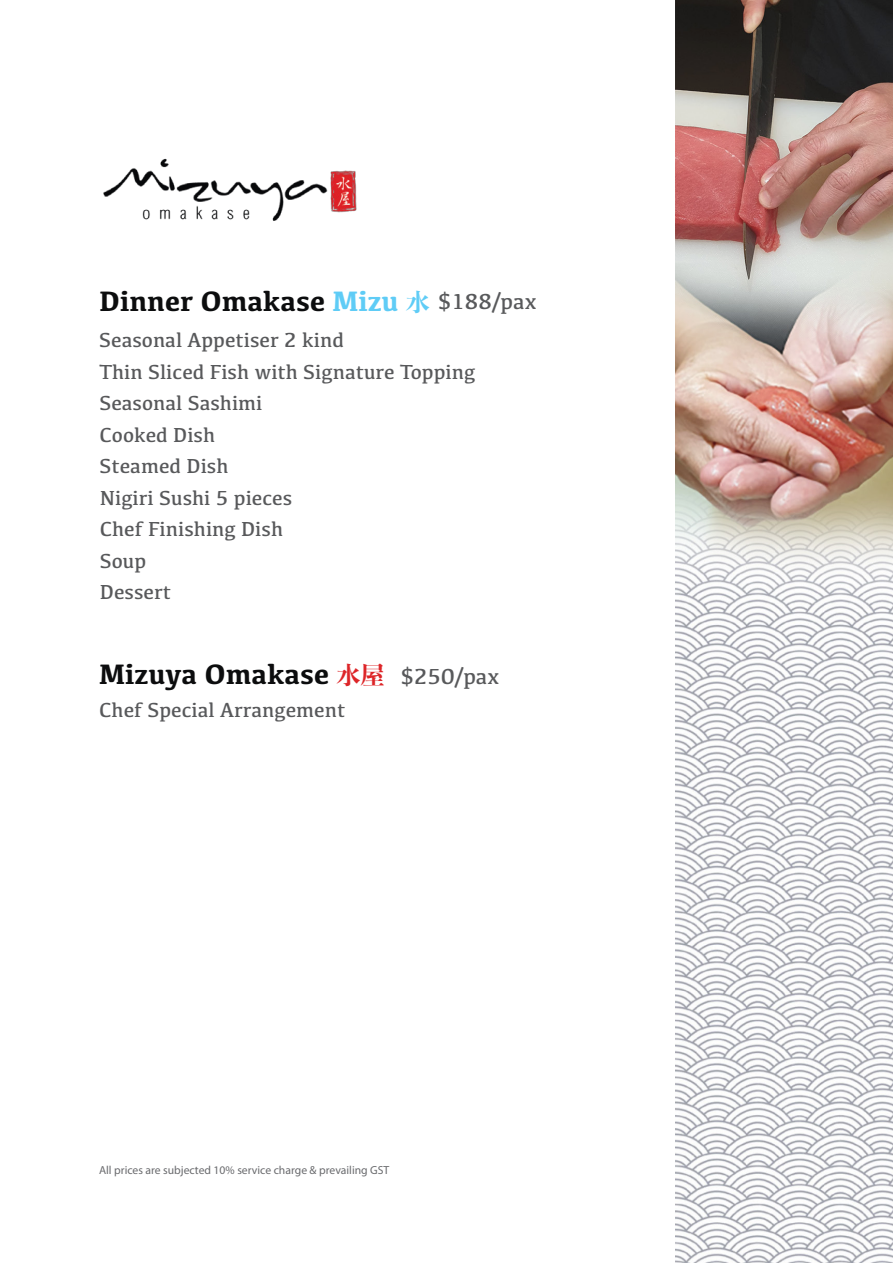
<style>
.page{position:relative;width:893px;height:1263px;background:#fff}
.page>*{position:absolute;margin:0;border:0;box-sizing:border-box;transform-origin:0 0}
.t1{font:700 29.1px "Kefa";color:#0c0d0e}
.t2{font:21px/31.5px "Kefa";color:#58595b}
.t3{font:11.7px "Myriad Pro";color:#696a6d}
.s1{color:#5fccf6}
.s2{font-family:"Toppan Bunkyu Midashi Mincho Std N";font-weight:800;font-size:24px;color:#5fccf6}
.s3{font-weight:400;font-size:22.5px;color:#58595b}
.s4{font-family:"Toppan Bunkyu Midashi Mincho Std N";font-weight:800;font-size:24px;color:#dd2528}
</style>
<div class="page">
<img style="left:675px;top:0;width:218px;height:1263px">
<img style="left:103px;top:158px;width:254px;height:63px">
<h1 class="t1" style="left:99px;top:281px;width:439px">Dinner Omakase <span class="s1">Mizu</span> <span class="s2">水</span> <span class="s3">$188/pax</span></h1>
<p class="t2" style="left:99px;top:324px;width:378px">Seasonal Appetiser 2 kind<br>Thin Sliced Fish with Signature Topping<br>Seasonal Sashimi<br>Cooked Dish<br>Steamed Dish<br>Nigiri Sushi 5 pieces<br>Chef Finishing Dish<br>Soup<br>Dessert</p>
<h1 class="t1" style="left:99px;top:655px;width:402px">Mizuya Omakase <span class="s4">水屋</span> <span class="s3">$250/pax</span></h1>
<p class="t2" style="left:99px;top:693px;width:248px">Chef Special Arrangement</p>
<p class="t3" style="left:99px;top:1163px;width:292px">All prices are subjected 10% service charge &amp; prevailing GST</p>
</div>
